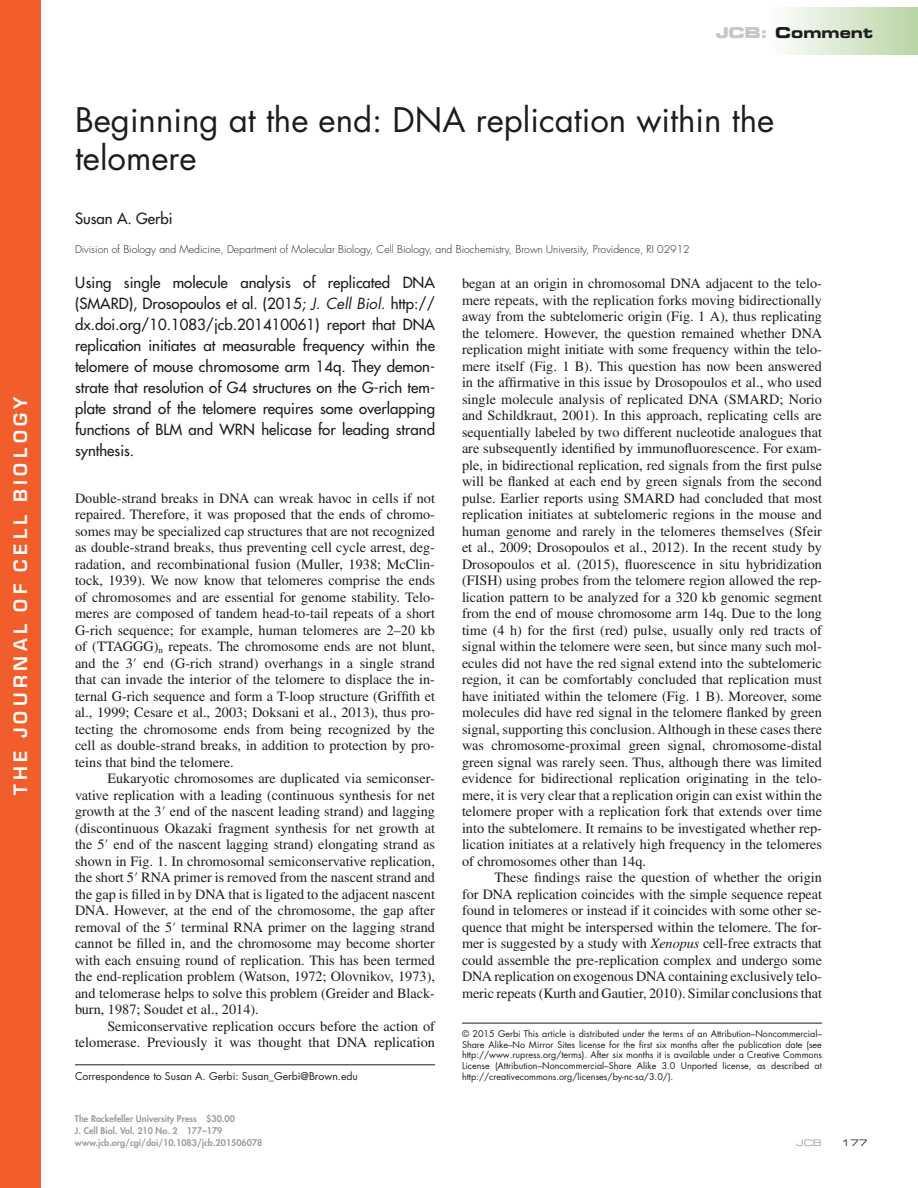
<style>
.page{position:relative;width:918px;height:1188px;background:#fff}
.page>*{position:absolute;margin:0;border:0;box-sizing:border-box;transform-origin:0 0}
.t1{font:33px/38.2px "Futura Std";color:#1d1d1b}
.t2{font:600 18px "Eurostile";letter-spacing:.25em;color:#fff}
.t3{font:500 15px/21px "Futura Std";color:#1d1d1b;text-align:justify}
.t4{font:15px "Eurostile LT Std Bold Ex 2";color:#1d1d1b}
.t5{font:14.25px/16.5px "Times LT Std";color:#1d1d1b;text-align:justify}
.t6{font:300 10.5px "Futura Std";color:#1d1d1b}
.t7{font:10.5px "Futura Std";color:#1d1d1b}
.t8{font:9px/10.8px "Futura Std";color:#1d1d1b;text-align:justify}
.t9{font:800 9px/12px "Futura Std";color:#9d9d9d}
.t10{font:9px "Eurostile LT Std Ex 2";color:#9d9d9d}
.t11{font:9px "Eurostile LT Std Ex 2";color:#1d1d1b}
.s1{color:#c7c7c6}
.s2{font-weight:400;font-style:italic}
.s3{font-style:italic}
.s4{font-family:"STIX General"}
</style>
<div class="page">
<div style="left:763px;top:8px;width:155px;height:47px;background:linear-gradient(to right,#fff,#b9d5a4)"></div>
<hr style="left:462px;top:1023px;width:360px;height:1px;background:#1d1d1b">
<hr style="left:75px;top:1065px;width:360px;height:1px;background:#1d1d1b">
<div style="left:0;top:0;width:40px;height:1188px;background:#f15d2b"></div>
<p class="t2" style="left:13px;top:795px;width:400px;rotate:-90deg">THE JOURNAL OF CELL BIOLOGY</p>
<p class="t4" style="left:716px;top:22px;width:158px"><span class="s1">JCB:</span> Comment</p>
<p class="t4" style="left:775px;top:22px;width:72px">Review</p>
<h1 class="t1" style="left:75px;top:101px;width:701px">Beginning at the end: DNA replication within the telomere</h1>
<p class="t3" style="left:75px;top:209px;width:99px">Susan A. Gerbi</p>
<p class="t6" style="left:75px;top:243px;width:616px">Division of Biology and Medicine, Department of Molecular Biology, Cell Biology, and Biochemistry, Brown University, Providence, RI 02912</p>
<p class="t3" style="left:75px;top:272px;width:362px">Using single molecule analysis of replicated DNA (SMARD), Drosopoulos et al. (2015; <span class="s2">J. Cell Biol.</span> http:// dx.doi.org/10.1083/jcb.201410061) report that DNA replication initiates at measurable frequency within the telomere of mouse chromosome arm 14q. They demon&shy;strate that resolution of G4 structures on the G-rich tem&shy;plate strand of the telomere requires some overlapping functions of BLM and WRN helicase for leading strand synthesis.</p>
<p class="t5" style="left:462px;top:275px;width:362px">began at an origin in chromosomal DNA adjacent to the telo&shy;mere repeats, with the replication forks moving bidirectionally away from the subtelomeric origin (Fig. 1 A), thus replicating the telomere. However, the question remained whether DNA replication might initiate with some frequency within the telo&shy;mere itself (Fig. 1 B). This question has now been answered in the affirmative in this issue by Drosopoulos et al., who used single molecule analysis of replicated DNA (SMARD; Norio and Schildkraut, 2001). In this approach, replicating cells are sequentially labeled by two different nucleotide analogues that are subsequently identified by immunofluorescence. For exam&shy;ple, in bidirectional replication, red signals from the first pulse will be flanked at each end by green signals from the second pulse. Earlier reports using SMARD had concluded that most replication initiates at subtelomeric regions in the mouse and human genome and rarely in the telomeres themselves (Sfeir et al., 2009; Drosopoulos et al., 2012). In the recent study by Drosopoulos et al. (2015), fluorescence in situ hybridization (FISH) using probes from the telomere region allowed the rep&shy;lication pattern to be analyzed for a 320 kb genomic segment from the end of mouse chromosome arm 14q. Due to the long time (4 h) for the first (red) pulse, usually only red tracts of signal within the telomere were seen, but since many such mol&shy;ecules did not have the red signal extend into the subtelomeric region, it can be comfortably concluded that replication must have initiated within the telomere (Fig. 1 B). Moreover, some molecules did have red signal in the telomere flanked by green signal, supporting this conclusion. Although in these cases there was chromosome-proximal green signal, chromosome-distal green signal was rarely seen. Thus, although there was limited evidence for bidirectional replication originating in the telo&shy;mere, it is very clear that a replication origin can exist within the telomere proper with a replication fork that extends over time into the subtelomere. It remains to be investigated whether rep&shy;lication initiates at a relatively high frequency in the telomeres of chromosomes other than 14q.</p>
<p class="t5" style="left:462px;top:869px;width:362px;text-indent:32px">These findings raise the question of whether the origin for DNA replication coincides with the simple sequence repeat found in telomeres or instead if it coincides with some other se&shy;quence that might be interspersed within the telomere. The for&shy;mer is suggested by a study with <span class="s3">Xenopus</span> cell-free extracts that could assemble the pre-replication complex and undergo some DNA replication on exogenous DNA containing exclusively telo&shy;meric repeats (Kurth and Gautier, 2010). Similar conclusions that</p>
<p class="t5" style="left:75px;top:489px;width:362px">Double-strand breaks in DNA can wreak havoc in cells if not repaired. Therefore, it was proposed that the ends of chromo&shy;somes may be specialized cap structures that are not recognized as double-strand breaks, thus preventing cell cycle arrest, deg&shy;radation, and recombinational fusion (Muller, 1938; McClin&shy;tock, 1939). We now know that telomeres comprise the ends of chromosomes and are essential for genome stability. Telo&shy;meres are composed of tandem head-to-tail repeats of a short G-rich sequence; for example, human telomeres are 2–20 kb of (TTAGGG)<sub>n</sub> repeats. The chromosome ends are not blunt, and the 3<span class="s4">′</span> end (G-rich strand) overhangs in a single strand that can invade the interior of the telomere to displace the in&shy;ternal G-rich sequence and form a T-loop structure (Griffith et al., 1999; Cesare et al., 2003; Doksani et al., 2013), thus pro&shy;tecting the chromosome ends from being recognized by the cell as double-strand breaks, in addition to protection by pro&shy;teins that bind the telomere.</p>
<p class="t5" style="left:75px;top:770px;width:362px;text-indent:32px">Eukaryotic chromosomes are duplicated via semiconser&shy;vative replication with a leading (continuous synthesis for net growth at the 3<span class="s4">′</span> end of the nascent leading strand) and lagging (discontinuous Okazaki fragment synthesis for net growth at the 5<span class="s4">′</span> end of the nascent lagging strand) elongating strand as shown in Fig. 1. In chromosomal semiconservative replication, the short 5<span class="s4">′</span> RNA primer is removed from the nascent strand and the gap is filled in by DNA that is ligated to the adjacent nascent DNA. However, at the end of the chromosome, the gap after removal of the 5<span class="s4">′</span> terminal RNA primer on the lagging strand cannot be filled in, and the chromosome may become shorter with each ensuing round of replication. This has been termed the end-replication problem (Watson, 1972; Olovnikov, 1973), and telomerase helps to solve this problem (Greider and Black&shy;burn, 1987; Soudet et al., 2014).</p>
<p class="t5" style="left:75px;top:1017px;width:362px;text-align:right">Semiconservative replication occurs before the action of telomerase. Previously it was thought that DNA replication</p>
<p class="t8" style="left:462px;top:1028px;width:362px">© 2015 Gerbi This article is distributed under the terms of an Attribution–Noncommercial– Share Alike–No Mirror Sites license for the first six months after the publication date (see http://www.rupress.org/terms). After six months it is available under a Creative Commons License (Attribution–Noncommercial–Share Alike 3.0 Unported license, as described at</p>
<p class="t7" style="left:75px;top:1069px;width:285px">Correspondence to Susan A. Gerbi: Susan_Gerbi@Brown.edu</p>
<p class="t8" style="left:462px;top:1071px;width:213px">http://creativecommons.org/licenses/by-nc-sa/3.0/).</p>
<p class="t9" style="left:75px;top:1112px;width:189px">The Rockefeller University Press $30.00<br>J. Cell Biol. Vol. 210 No. 2 177–179 www.jcb.org/cgi/doi/10.1083/jcb.201506078</p>
<p class="t10" style="left:796px;top:1136px;width:27px">JCB</p>
<p class="t11" style="left:842px;top:1136px;width:28px">177</p>
</div>
